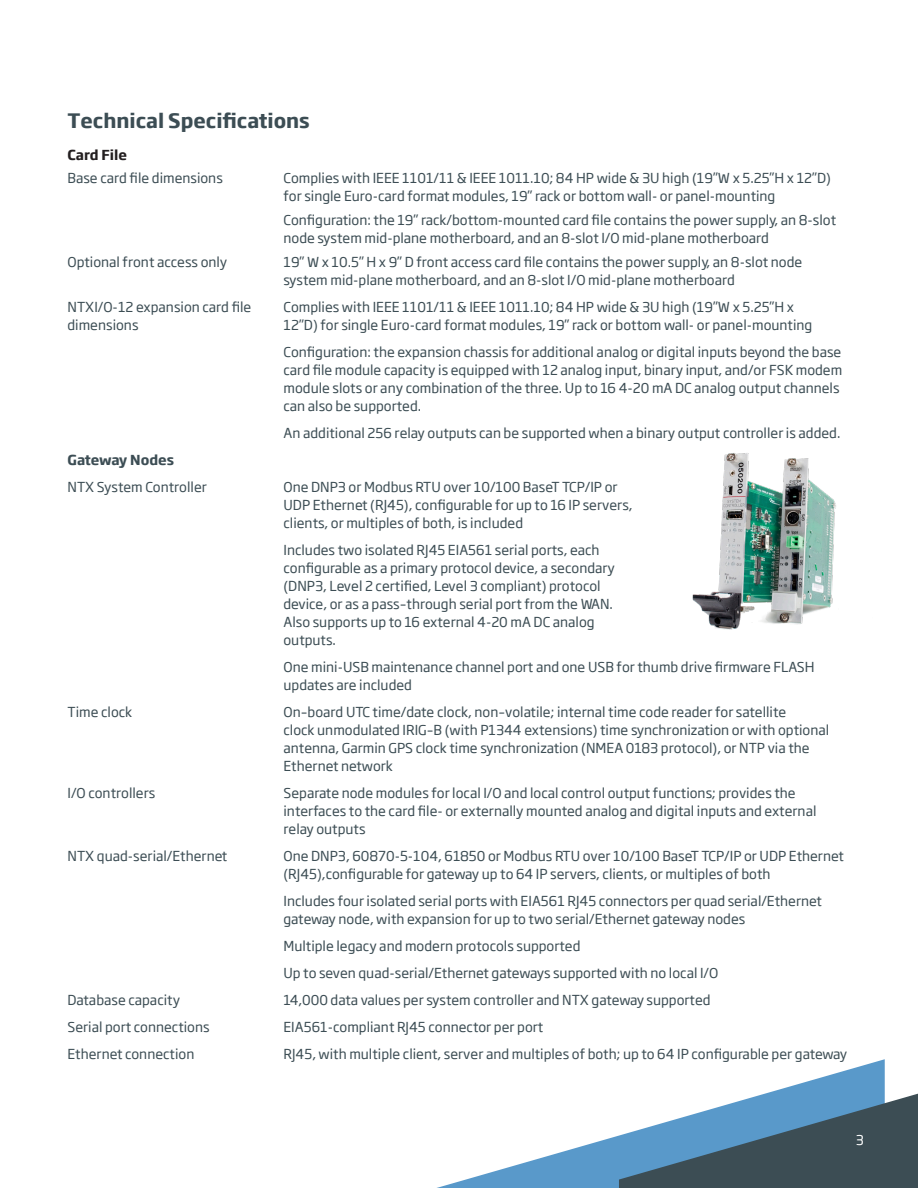
<style>
.page{position:relative;width:918px;height:1188px;background:#fff}
.page>*{position:absolute;margin:0;border:0;box-sizing:border-box;transform-origin:0 0}
.t1{font:700 19.5px "Soho Gothic Pro";color:#3c4d54}
.T1{font:13.5px/18px "Soho Gothic Pro";color:#3c4d54}
.TS1{font:13.5px/18px "Soho Gothic Pro";color:#3c4d54}
.T1-2{font:700 13.5px "Soho Gothic Pro";color:#3c4d54}
.TS1-2{font:700 13.5px "Soho Gothic Pro";color:#231f20}
.t2{font:13.5px "Soho Gothic Pro";color:#fff}
</style>
<div class="page">
<svg style="left:437px;top:1059px;width:448px;height:129px"></svg>
<svg style="left:619px;top:1090px;width:299px;height:98px;background:#5f7e93"></svg>
<img style="left:692px;top:453px;width:144px;height:177px">
<h2 class="t1" style="left:68px;top:105px;width:244px">Technical Specifications</h2>
<p class="TS1-2" style="left:68px;top:144px;width:61px">Card File</p>
<p class="TS1" style="left:68px;top:169px;width:157px">Base card file dimensions</p>
<p class="TS1" style="left:284px;top:169px;width:549px">Complies with IEEE 1101/11 &amp; IEEE 1011.10; 84 HP wide &amp; 3U high (19”W x 5.25”H x 12”D) for single Euro-card format modules, 19” rack or bottom wall- or panel-mounting</p>
<p class="TS1" style="left:284px;top:210px;width:554px">Configuration: the 19” rack/bottom-mounted card file contains the power supply, an 8-slot node system mid-plane motherboard, and an 8-slot I/O mid-plane motherboard</p>
<p class="T1" style="left:68px;top:252px;width:161px">Optional front access only</p>
<p class="T1" style="left:284px;top:252px;width:520px">19” W x 10.5” H x 9” D front access card file contains the power supply, an 8-slot node system mid-plane motherboard, and an 8-slot I/O mid-plane motherboard</p>
<p class="T1" style="left:68px;top:297px;width:185px">NTXI/O-12 expansion card file</p>
<p class="T1" style="left:284px;top:297px;width:512px">Complies with IEEE 1101/11 &amp; IEEE 1011.10; 84 HP wide &amp; 3U high (19”W x 5.25”H x</p>
<p class="T1" style="left:68px;top:315px;width:73px">dimensions</p>
<p class="T1" style="left:284px;top:315px;width:530px">12”D) for single Euro-card format modules, 19” rack or bottom wall- or panel-mounting</p>
<p class="T1" style="left:284px;top:342px;width:560px">Configuration: the expansion chassis for additional analog or digital inputs beyond the base card file module capacity is equipped with 12 analog input, binary input, and/or FSK modem module slots or any combination of the three. Up to 16 4-20 mA DC analog output channels can also be supported.</p>
<p class="T1" style="left:284px;top:423px;width:559px">An additional 256 relay outputs can be supported when a binary output controller is added.</p>
<p class="T1-2" style="left:68px;top:449px;width:108px">Gateway Nodes</p>
<p class="T1" style="left:68px;top:477px;width:141px">NTX System Controller</p>
<p class="T1" style="left:284px;top:477px;width:351px">One DNP3 or Modbus RTU over 10/100 BaseT TCP/IP or<br>UDP Ethernet (RJ45), configurable for up to 16 IP servers, clients, or multiples of both, is included</p>
<p class="T1" style="left:284px;top:540px;width:333px">Includes two isolated RJ45 EIA561 serial ports, each configurable as a primary protocol device, a secondary (DNP3, Level 2 certified, Level 3 compliant) protocol device, or as a pass–through serial port from the WAN.<br>Also supports up to 16 external 4-20 mA DC analog outputs.</p>
<p class="T1" style="left:284px;top:657px;width:533px">One mini-USB maintenance channel port and one USB for thumb drive firmware FLASH updates are included</p>
<p class="T1" style="left:68px;top:702px;width:66px">Time clock</p>
<p class="T1" style="left:284px;top:702px;width:547px">On–board UTC time/date clock, non–volatile; internal time code reader for satellite<br>clock unmodulated IRIG–B (with P1344 extensions) time synchronization or with optional antenna, Garmin GPS clock time synchronization (NMEA 0183 protocol), or NTP via the Ethernet network</p>
<p class="T1" style="left:68px;top:783px;width:89px">I/O controllers</p>
<p class="T1" style="left:284px;top:783px;width:534px">Separate node modules for local I/O and local control output functions; provides the interfaces to the card file- or externally mounted analog and digital inputs and external relay outputs</p>
<p class="T1" style="left:68px;top:846px;width:161px">NTX quad-serial/Ethernet</p>
<p class="T1" style="left:284px;top:846px;width:562px">One DNP3, 60870-5-104, 61850 or Modbus RTU over 10/100 BaseT TCP/IP or UDP Ethernet (RJ45),configurable for gateway up to 64 IP servers, clients, or multiples of both</p>
<p class="T1" style="left:284px;top:891px;width:540px">Includes four isolated serial ports with EIA561 RJ45 connectors per quad serial/Ethernet gateway node, with expansion for up to two serial/Ethernet gateway nodes</p>
<p class="T1" style="left:284px;top:936px;width:299px">Multiple legacy and modern protocols supported</p>
<p class="T1" style="left:284px;top:963px;width:436px">Up to seven quad-serial/Ethernet gateways supported with no local I/O</p>
<p class="T1" style="left:68px;top:990px;width:114px">Database capacity</p>
<p class="T1" style="left:284px;top:990px;width:429px">14,000 data values per system controller and NTX gateway supported</p>
<p class="T1" style="left:68px;top:1017px;width:144px">Serial port connections</p>
<p class="T1" style="left:284px;top:1017px;width:261px">EIA561-compliant RJ45 connector per port</p>
<p class="T1" style="left:68px;top:1044px;width:128px">Ethernet connection</p>
<p class="T1" style="left:284px;top:1044px;width:565px">RJ45, with multiple client, server and multiples of both; up to 64 IP configurable per gateway</p>
<p class="t2" style="left:856px;top:1129px;width:10px">3</p>
</div>
